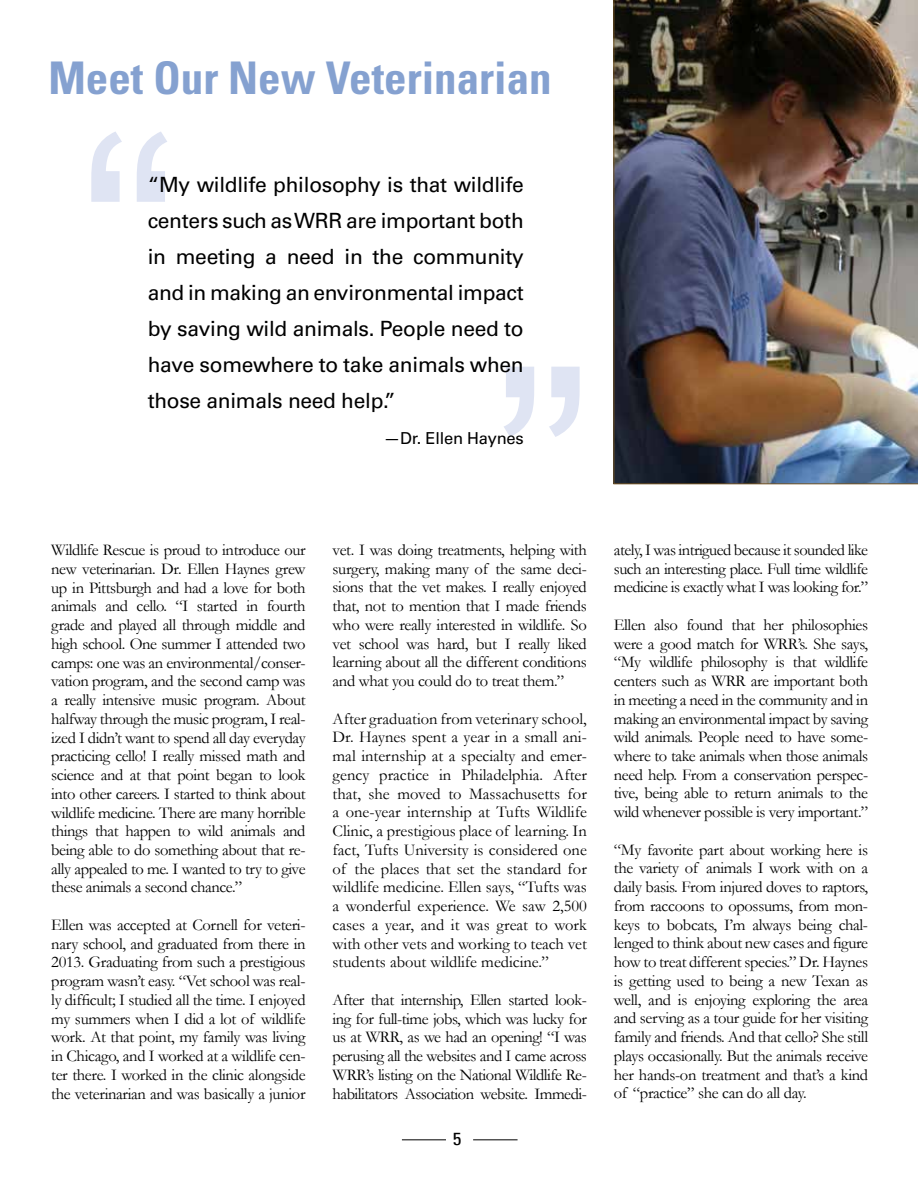
<style>
.page{position:relative;width:918px;height:1188px;background:#fff}
.page>*{position:absolute;margin:0;border:0;box-sizing:border-box;transform-origin:0 0}
.t1{font:300px "Arial";color:#dfe4f3}
.t2{font:700 condensed 45px "Univers LT Std";color:#85a1d0}
.t3{font:21px/36px "Univers LT Std";letter-spacing:-.015em;color:#000;text-align:justify}
.t4{font:condensed 17.55px "Univers LT Std";color:#000;scale:1.11 1}
.t5{font:16.5px/18.8px "Garamond";letter-spacing:-.025em;color:#000;text-align:justify}
.t6{font:16.5px "Univers LT Std";letter-spacing:-.015em;color:#000}
</style>
<div class="page">
<img style="left:614px;top:0;width:304px;height:484px">
<hr style="left:402px;top:1139px;width:44px;height:1px;background:#000">
<hr style="left:473px;top:1139px;width:45px;height:1px;background:#000">
<h2 class="t2" style="left:48px;top:51px;width:505px">Meet Our New Veterinarian</h2>
<h1 class="t1" style="left:79px;top:48px;width:101px">“</h1>
<p class="t3" style="left:148px;top:166px;width:378px">“My wildlife philosophy is that wildlife centers such as WRR are important both in meeting a need in the community and in making an environmental impact by saving wild animals. People need to have somewhere to take animals when those animals need help.”</p>
<p class="t6" style="left:384px;top:428px;width:142px">—Dr. Ellen Haynes</p>
<h1 class="t1" style="left:493px;top:282px;width:101px">”</h1>
<p class="t5" style="left:51px;top:540px;width:256px">Wildlife Rescue is proud to introduce our new veterinarian. Dr. Ellen Haynes grew up in Pittsburgh and had a love for both animals and cello. “I started in fourth grade and played all through middle and high school. One summer I attended two camps: one was an environmental/conser&shy;vation program, and the second camp was a really intensive music program. About halfway through the music program, I real&shy;ized I didn’t want to spend all day everyday practicing cello! I really missed math and science and at that point began to look into other careers. I started to think about wildlife medicine. There are many horrible things that happen to wild animals and being able to do something about that re&shy;ally appealed to me. I wanted to try to give these animals a second chance.”</p>
<p class="t5" style="left:51px;top:915px;width:256px">Ellen was accepted at Cornell for veteri&shy;nary school, and graduated from there in 2013. Graduating from such a prestigious program wasn’t easy. “Vet school was real&shy;ly difficult; I studied all the time. I enjoyed my summers when I did a lot of wildlife work. At that point, my family was living in Chicago, and I worked at a wildlife cen&shy;ter there. I worked in the clinic alongside the veterinarian and was basically a junior</p>
<p class="t5" style="left:333px;top:540px;width:256px">vet. I was doing treatments, helping with surgery, making many of the same deci&shy;sions that the vet makes. I really enjoyed that, not to mention that I made friends who were really interested in wildlife. So vet school was hard, but I really liked learning about all the different conditions and what you could do to treat them.”</p>
<p class="t5" style="left:333px;top:709px;width:256px">After graduation from veterinary school, Dr. Haynes spent a year in a small ani&shy;mal internship at a specialty and emer&shy;gency practice in Philadelphia. After that, she moved to Massachusetts for a one-year internship at Tufts Wildlife Clinic, a prestigious place of learning. In fact, Tufts University is considered one of the places that set the standard for wildlife medicine. Ellen says, “Tufts was a wonderful experience. We saw 2,500 cases a year, and it was great to work with other vets and working to teach vet students about wildlife medicine.”</p>
<p class="t5" style="left:333px;top:990px;width:256px">After that internship, Ellen started look&shy;ing for full-time jobs, which was lucky for us at WRR, as we had an opening! “I was perusing all the websites and I came across WRR’s listing on the National Wildlife Re&shy;habilitators Association website. Immedi-</p>
<p class="t4" style="left:453px;top:1127px;width:9px">5</p>
<p class="t5" style="left:614px;top:540px;width:256px">ately, I was intrigued because it sounded like such an interesting place. Full time wildlife medicine is exactly what I was looking for.”</p>
<p class="t5" style="left:614px;top:615px;width:256px">Ellen also found that her philosophies were a good match for WRR’s. She says, “My wildlife philosophy is that wildlife centers such as WRR are important both in meeting a need in the community and in making an environmental impact by saving wild animals. People need to have some&shy;where to take animals when those animals need help. From a conservation perspec&shy;tive, being able to return animals to the wild whenever possible is very important.”</p>
<p class="t5" style="left:614px;top:840px;width:256px">“My favorite part about working here is the variety of animals I work with on a daily basis. From injured doves to raptors, from raccoons to opossums, from mon&shy;keys to bobcats, I’m always being chal&shy;lenged to think about new cases and figure how to treat different species.” Dr. Haynes is getting used to being a new Texan as well, and is enjoying exploring the area and serving as a tour guide for her visiting family and friends. And that cello? She still plays occasionally. But the animals receive her hands-on treatment and that’s a kind of “practice” she can do all day.</p>
</div>
